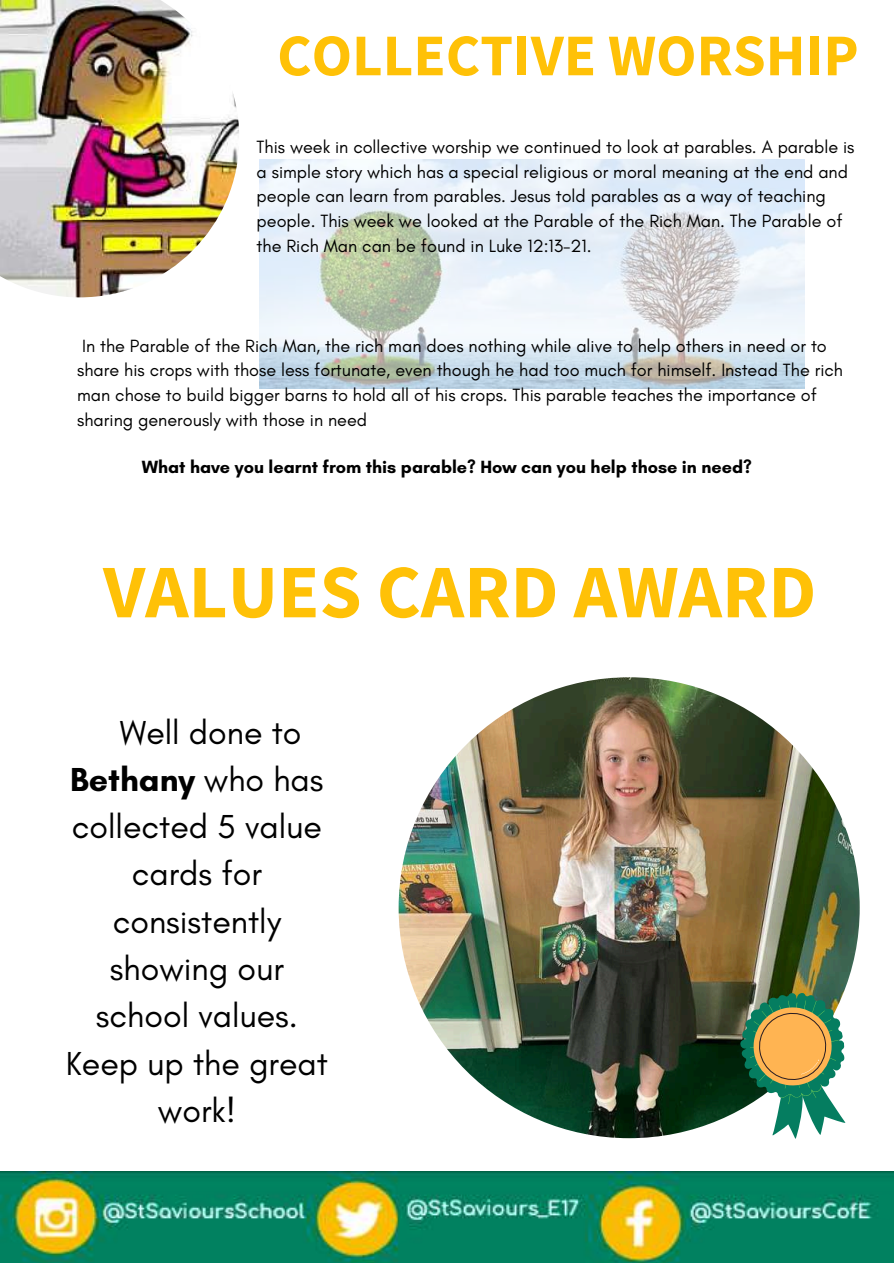
<style>
.page{position:relative;width:894px;height:1264px;background:#fff}
.page>*{position:absolute;margin:0;border:0;box-sizing:border-box;transform-origin:0 0}
.t1{font:700 75.6px "Source Sans Pro";color:#ffc107}
.t2{font:700 59.1px "Source Sans Pro";color:#ffc107}
.t3{font:33.9px "Glacial Indifference";color:#000}
.t4{font:700 33.9px "Glacial Indifference";color:#000}
.t5{font:18px/24.8px "Glacial Indifference";color:#000}
.t6{font:700 18px "Glacial Indifference";color:#000}
.s1{font-weight:400}
</style>
<div class="page">
<img style="left:0;top:1171px;width:893px;height:91px">
<img style="left:398px;top:677px;width:461px;height:461px;border-radius:50%">
<svg style="left:732px;top:985px;width:115px;height:154px"></svg>
<img style="left:0;top:0;width:239px;height:297px">
<img style="left:260px;top:159px;width:544px;height:230px">
<h2 class="t2" style="left:277px;top:17px;width:582px">COLLECTIVE WORSHIP</h2>
<p class="t5" style="left:256px;top:134px;width:599px">This week in collective worship we continued to look at parables. A parable is a simple story which has a special religious or moral meaning at the end and people can learn from parables. Jesus told parables as a way of teaching people. This week we looked at the Parable of the Rich Man. The Parable of the Rich Man can be found in Luke 12:13-21.</p>
<p class="t5" style="left:77px;top:333px;width:767px">In the Parable of the Rich Man, the rich man does nothing while alive to help others in need or to share his crops with those less fortunate, even though he had too much for himself. Instead The rich man chose to build bigger barns to hold all of his crops. This parable teaches the importance of sharing generously with those in need</p>
<p class="t6" style="left:142px;top:456px;width:611px">What have you learnt from this parable? How can you help those in need?</p>
<h1 class="t1" style="left:103px;top:543px;width:714px">VALUES CARD AWARD</h1>
<h3 class="t3" style="left:120px;top:711px;width:183px">Well done to</h3>
<h3 class="t4" style="left:70px;top:758px;width:255px">Bethany <span class="s1">who has</span></h3>
<h3 class="t3" style="left:72px;top:806px;width:251px">collected 5 value</h3>
<h3 class="t3" style="left:132px;top:853px;width:132px">cards for</h3>
<h3 class="t3" style="left:113px;top:900px;width:170px">consistently</h3>
<h3 class="t3" style="left:110px;top:947px;width:175px">showing our</h3>
<h3 class="t3" style="left:96px;top:995px;width:203px">school values.</h3>
<h3 class="t3" style="left:66px;top:1042px;width:263px">Keep up the great</h3>
<h3 class="t3" style="left:158px;top:1089px;width:80px">work!</h3>
</div>
